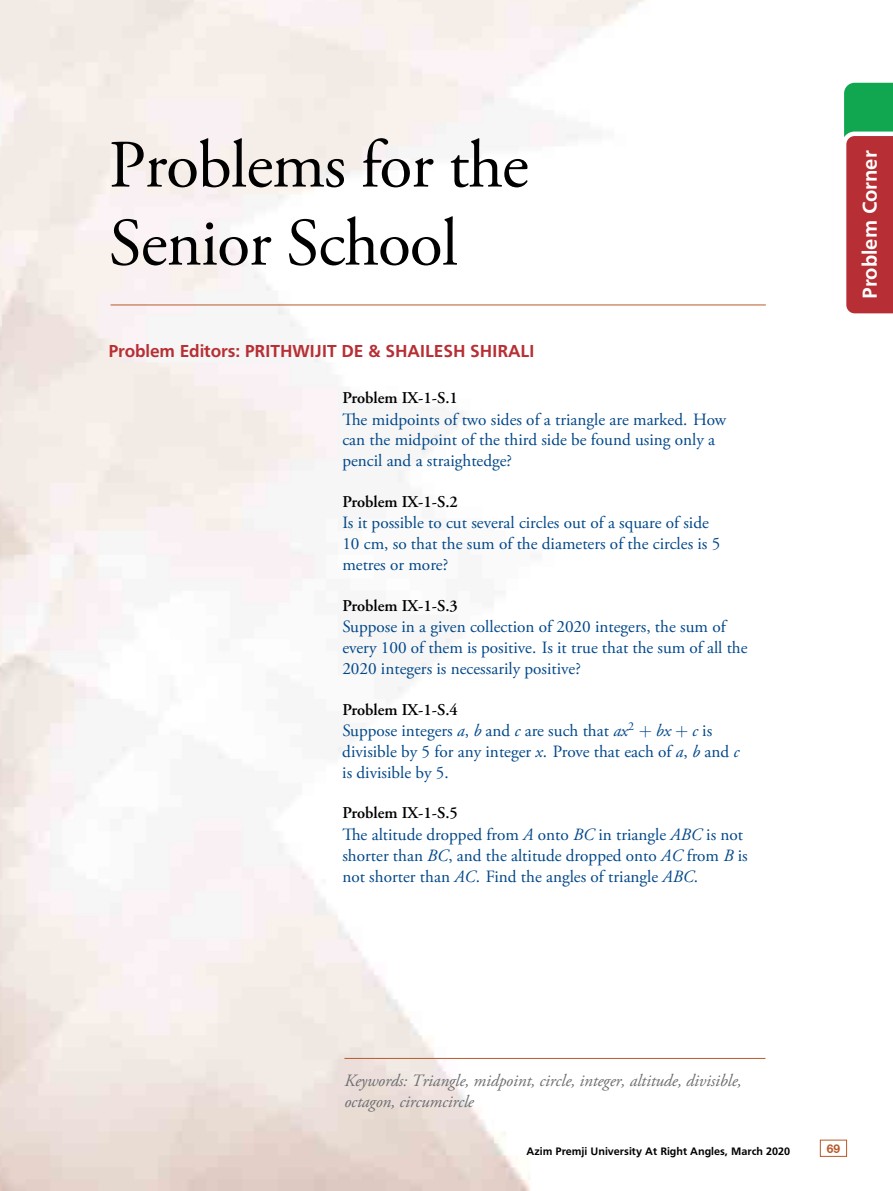
<style>
.page{position:relative;width:893px;height:1191px;background:#fff}
.page>*{position:absolute;margin:0;border:0;box-sizing:border-box;transform-origin:0 0}
.t1{font:67.5px/78px "Adobe Garamond Pro";letter-spacing:-.015em;color:#000}
.t2{font:700 21px "Frutiger";color:#fff}
.t3{font:700 18px "Frutiger";letter-spacing:-.01em;color:#b72f34}
.t4{font:17.25px/20.9px "Adobe Garamond Pro";color:#004789}
.t5{font:italic 17.25px/20.7px "Adobe Garamond Pro";letter-spacing:-.01em;color:#6d6e71}
.t6{font:600 16.5px "Adobe Garamond Pro";color:#000}
.t7{font:700 12px "Helvetica Neue CE";color:#b95929}
.t8{font:700 11.25px "Frutiger";color:#000}
.s1{font-style:italic}
.s2{font-family:"CMR10"}
</style>
<div class="page">
<div style="left:820px;top:1139px;width:27px;height:17px;border:1px solid #b95929"></div>
<svg style="left:844px;top:83px;width:49px;height:231px;background:#985546"></svg>
<hr style="left:111px;top:304px;width:655px;height:1px;background:#b95929">
<hr style="left:344px;top:1058px;width:421px;height:1px;background:#b95929">
<h1 class="t1" style="left:109px;top:128px;width:421px">Problems for the<br>Senior School</h1>
<p class="t3" style="left:108px;top:340px;width:428px">Problem Editors: PRITHWIJIT DE &amp; SHAILESH SHIRALI</p>
<p class="t6" style="left:342px;top:388px;width:117px">Problem IX-1-S.1</p>
<p class="t4" style="left:342px;top:409px;width:385px">The midpoints of two sides of a triangle are marked. How can the midpoint of the third side be found using only a pencil and a straightedge?</p>
<p class="t6" style="left:342px;top:492px;width:117px">Problem IX-1-S.2</p>
<p class="t4" style="left:342px;top:513px;width:380px">Is it possible to cut several circles out of a square of side<br>10 cm, so that the sum of the diameters of the circles is 5 metres or more?</p>
<p class="t6" style="left:342px;top:596px;width:117px">Problem IX-1-S.3</p>
<p class="t4" style="left:342px;top:617px;width:407px">Suppose in a given collection of 2020 integers, the sum of every 100 of them is positive. Is it true that the sum of all the<br>2020 integers is necessarily positive?</p>
<p class="t6" style="left:342px;top:700px;width:117px">Problem IX-1-S.4</p>
<p class="t4" style="left:342px;top:721px;width:398px">Suppose integers <span class="s1">a</span>, <span class="s1">b</span> and <span class="s1">c</span> are such that <span class="s1">ax</span><sup>2</sup> <span class="s2">+</span> <span class="s1">bx</span> <span class="s2">+</span> <span class="s1">c</span> is divisible by 5 for any integer <span class="s1">x</span>. Prove that each of <span class="s1">a</span>, <span class="s1">b</span> and <span class="s1">c </span>is divisible by 5.</p>
<p class="t6" style="left:342px;top:803px;width:117px">Problem IX-1-S.5</p>
<p class="t4" style="left:342px;top:825px;width:407px">The altitude dropped from <span class="s1">A</span> onto <span class="s1">BC</span> in triangle <span class="s1">ABC</span> is not shorter than <span class="s1">BC</span>, and the altitude dropped onto <span class="s1">AC</span> from <span class="s1">B</span> is not shorter than <span class="s1">AC</span>. Find the angles of triangle <span class="s1">ABC</span>.</p>
<p class="t2" style="left:858px;top:299px;width:150px;rotate:-90deg">Problem Corner</p>
<p class="t5" style="left:344px;top:1071px;width:399px">Keywords: Triangle, midpoint, circle, integer, altitude, divisible, octagon, circumcircle</p>
<p class="t8" style="left:527px;top:1144px;width:265px">Azim Premji University At Right Angles, March 2020</p>
<p class="t7" style="left:827px;top:1140px;width:15px">69</p>
</div>
